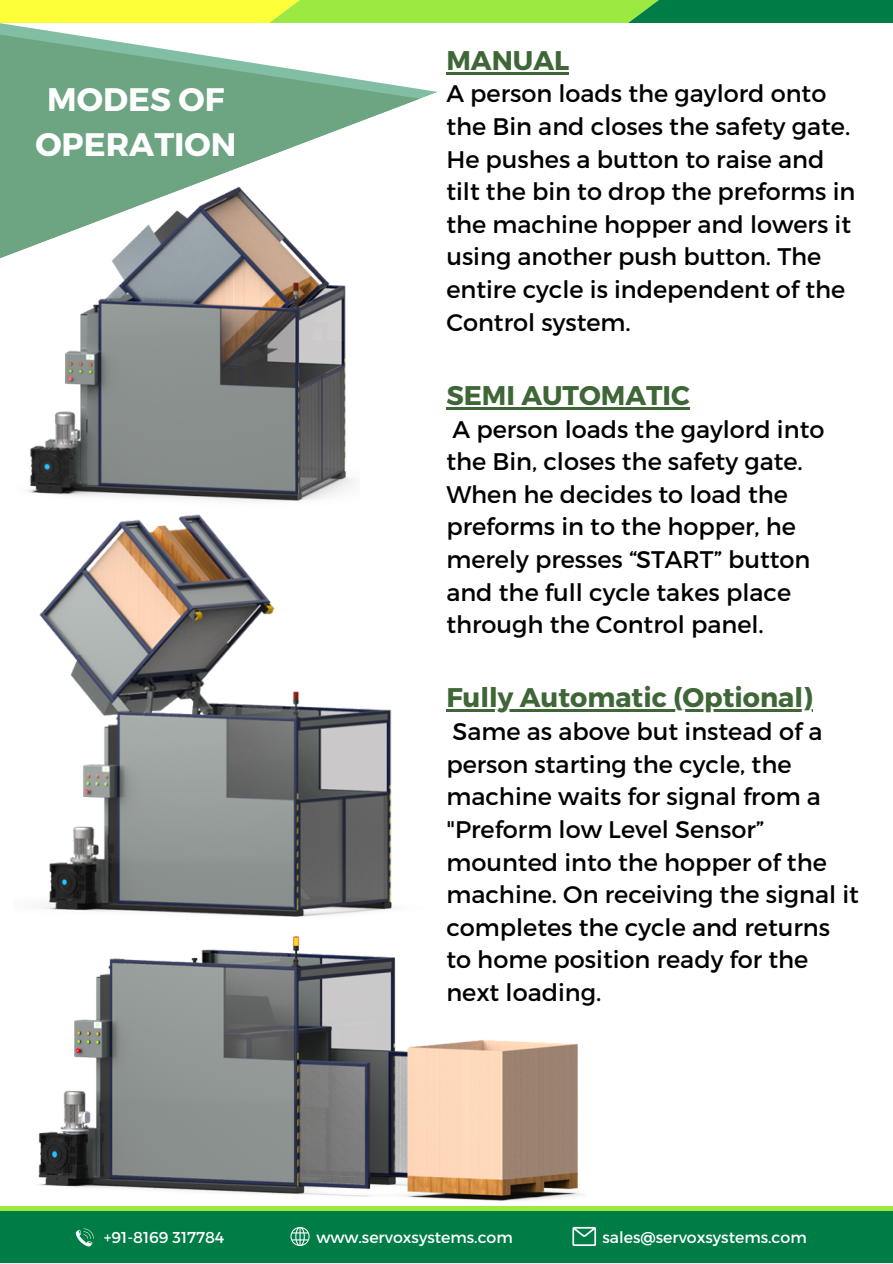
<style>
.page{position:relative;width:893px;height:1264px;background:#fff}
.page>*{position:absolute;margin:0;border:0;box-sizing:border-box;transform-origin:0 0}
.t1{font:700 32.55px/45px "Montserrat";color:#fff;text-align:center}
.t2{font:700 27px "Montserrat";color:#3f6637}
.t3{font:24px/32.5px "Montserrat";color:#000}
.t4{font:15.75px "Montserrat";color:#fff}
</style>
<div class="page">
<svg style="left:0;top:0;width:892px;height:23px;background:#83cb41"></svg>
<svg style="left:0;top:16px;width:438px;height:82px"></svg>
<svg style="left:0;top:25px;width:421px;height:234px;fill:#6da583"></svg>
<img style="left:38px;top:954px;width:545px;height:247px">
<img style="left:14px;top:148px;width:345px;height:348px">
<img style="left:39px;top:496px;width:353px;height:458px">
<hr style="left:446px;top:72px;width:123px;height:2px;background:#3f6637">
<hr style="left:446px;top:407px;width:243px;height:2px;background:#3f6637">
<hr style="left:446px;top:709px;width:366px;height:3px;background:#3f6637">
<div style="left:0;top:1206px;width:892px;height:56px;background:#9ce942"></div>
<div style="left:0;top:1211px;width:892px;height:51px;background:#007d47"></div>
<svg style="left:76px;top:1228px;width:18px;height:18px"></svg>
<svg style="left:290px;top:1226px;width:19px;height:19px"></svg>
<svg style="left:572px;top:1226px;width:24px;height:19px"></svg>
<p class="t1" style="left:35px;top:75px;width:202px">MODES OF<br>OPERATION</p>
<p class="t2" style="left:446px;top:43px;width:124px">MANUAL</p>
<p class="t3" style="left:446px;top:76px;width:410px">A person loads the gaylord onto the Bin and closes the safety gate.<br>He pushes a button to raise and tilt the bin to drop the preforms in the machine hopper and lowers it using another push button. The entire cycle is independent of the<br>Control system.</p>
<p class="t2" style="left:446px;top:378px;width:245px">SEMI AUTOMATIC</p>
<p class="t3" style="left:446px;top:411px;width:379px">A person loads the gaylord into the Bin, closes the safety gate.<br>When he decides to load the preforms in to the hopper, he merely presses “START” button and the full cycle takes place through the Control panel.</p>
<p class="t2" style="left:446px;top:680px;width:368px">Fully Automatic (Optional)</p>
<p class="t3" style="left:446px;top:714px;width:414px">Same as above but instead of a person starting the cycle, the machine waits for signal from a "Preform low Level Sensor” mounted into the hopper of the machine. On receiving the signal it completes the cycle and returns to home position ready for the next loading.</p>
<p class="t4" style="left:104px;top:1227px;width:122px">+91-8169 317784</p>
<p class="t4" style="left:316px;top:1227px;width:198px">www.servoxsystems.com</p>
<p class="t4" style="left:602px;top:1227px;width:206px">sales@servoxsystems.com</p>
</div>
